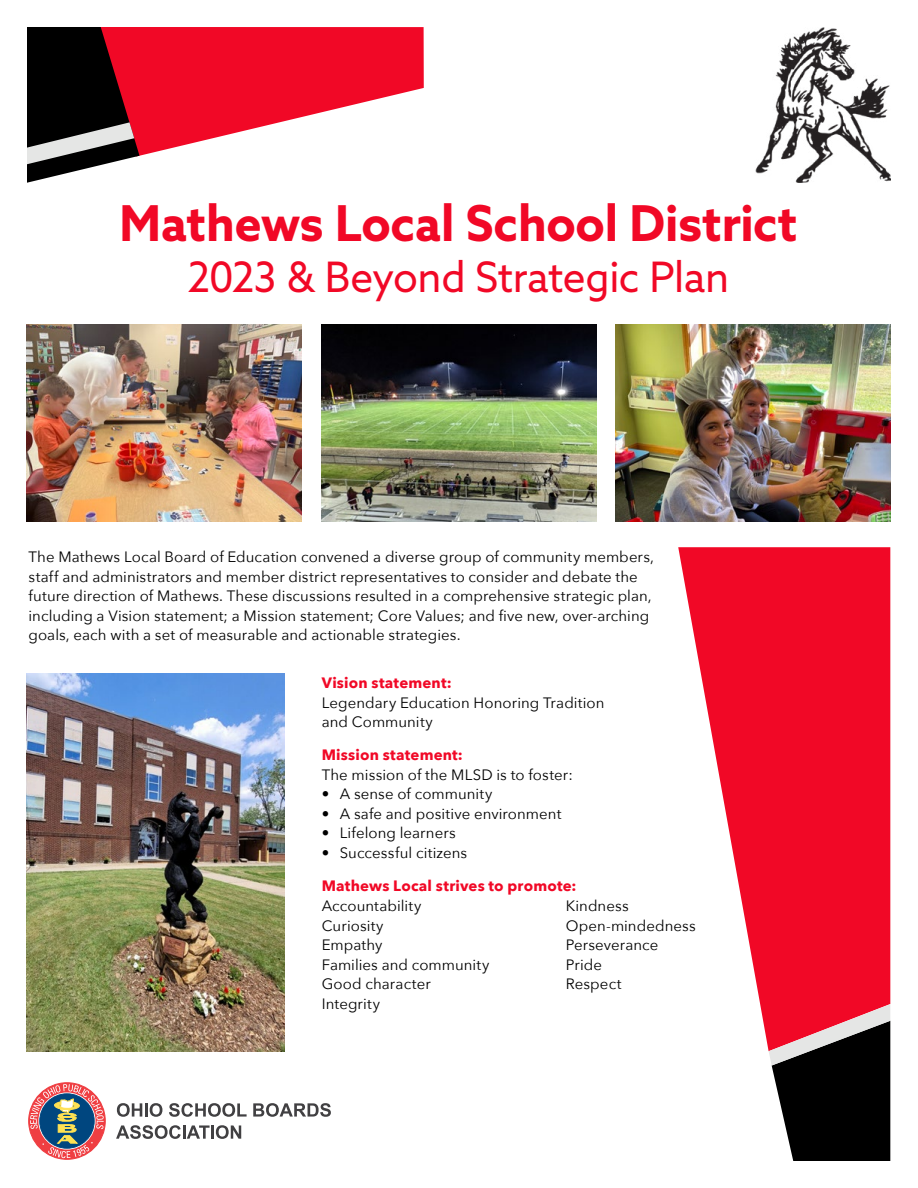
<style>
.page{position:relative;width:918px;height:1188px;background:#fff}
.page>*{position:absolute;margin:0;border:0;box-sizing:border-box;transform-origin:0 0}
.t1{font:700 49.5px "Azo Sans";letter-spacing:-.005em;color:#f10826}
.t2{font:42px "Azo Sans";letter-spacing:-.015em;color:#f10826}
.t3{font:15px/19.5px "Avenir Next";letter-spacing:.005em;color:#000}
.t4{font:700 15px "Avenir Next";letter-spacing:.01em;color:#f10826}
</style>
<div class="page">
<img style="left:26px;top:673px;width:258px;height:378px">
<img style="left:615px;top:324px;width:275px;height:198px">
<img style="left:27px;top:324px;width:275px;height:198px">
<img style="left:322px;top:324px;width:274px;height:198px">
<img style="left:755px;top:27px;width:136px;height:156px">
<svg style="left:678px;top:547px;width:212px;height:504px;fill:#f10826"></svg>
<svg style="left:27px;top:27px;width:397px;height:156px"></svg>
<svg style="left:769px;top:1004px;width:121px;height:157px;background:#4d2a2f"></svg>
<svg style="left:30px;top:1084px;width:74px;height:74px"></svg>
<svg style="left:117px;top:1103px;width:25px;height:14px"></svg>
<hr style="left:145px;top:1103px;width:3px;height:14px;background:#414042">
<svg style="left:150px;top:1103px;width:12px;height:14px"></svg>
<svg style="left:169px;top:1103px;width:78px;height:14px"></svg>
<svg style="left:253px;top:1103px;width:78px;height:14px"></svg>
<svg style="left:116px;top:1125px;width:65px;height:14px"></svg>
<hr style="left:183px;top:1125px;width:3px;height:14px;background:#414042">
<svg style="left:187px;top:1125px;width:23px;height:14px"></svg>
<hr style="left:211px;top:1125px;width:3px;height:14px;background:#414042">
<svg style="left:216px;top:1125px;width:25px;height:14px"></svg>
<p class="t1" style="left:119px;top:191px;width:679px">Mathews Local School District</p>
<p class="t2" style="left:187px;top:249px;width:544px">2023 &amp; Beyond Strategic Plan</p>
<p class="t3" style="left:28px;top:547px;width:627px">The Mathews Local Board of Education convened a diverse group of community members, staff and administrators and member district representatives to consider and debate the future direction of Mathews. These discussions resulted in a comprehensive strategic plan, including a Vision statement; a Mission statement; Core Values; and five new, over-arching goals, each with a set of measurable and actionable strategies.</p>
<p class="t4" style="left:322px;top:670px;width:131px">Vision statement:</p>
<p class="t3" style="left:322px;top:692px;width:284px">Legendary Education Honoring Tradition and Community</p>
<p class="t4" style="left:322px;top:742px;width:143px">Mission statement:</p>
<p class="t3" style="left:322px;top:764px;width:253px">The mission of the MLSD is to foster:</p>
<p class="t3" style="left:322px;top:783px;width:172px">• A sense of community</p>
<p class="t3" style="left:322px;top:803px;width:241px">• A safe and positive environment</p>
<p class="t3" style="left:322px;top:822px;width:136px">• Lifelong learners</p>
<p class="t3" style="left:322px;top:842px;width:147px">• Successful citizens</p>
<p class="t4" style="left:322px;top:872px;width:256px">Mathews Local strives to promote:</p>
<p class="t3" style="left:322px;top:895px;width:101px">Accountability</p>
<p class="t3" style="left:322px;top:915px;width:63px">Curiosity</p>
<p class="t3" style="left:322px;top:934px;width:62px">Empathy</p>
<p class="t3" style="left:322px;top:954px;width:169px">Families and community</p>
<p class="t3" style="left:322px;top:973px;width:111px">Good character</p>
<p class="t3" style="left:322px;top:993px;width:60px">Integrity</p>
<p class="t3" style="left:566px;top:895px;width:64px">Kindness</p>
<p class="t3" style="left:566px;top:915px;width:132px">Open-mindedness</p>
<p class="t3" style="left:566px;top:934px;width:94px">Perseverance</p>
<p class="t3" style="left:566px;top:954px;width:38px">Pride</p>
<p class="t3" style="left:566px;top:973px;width:57px">Respect</p>
</div>
